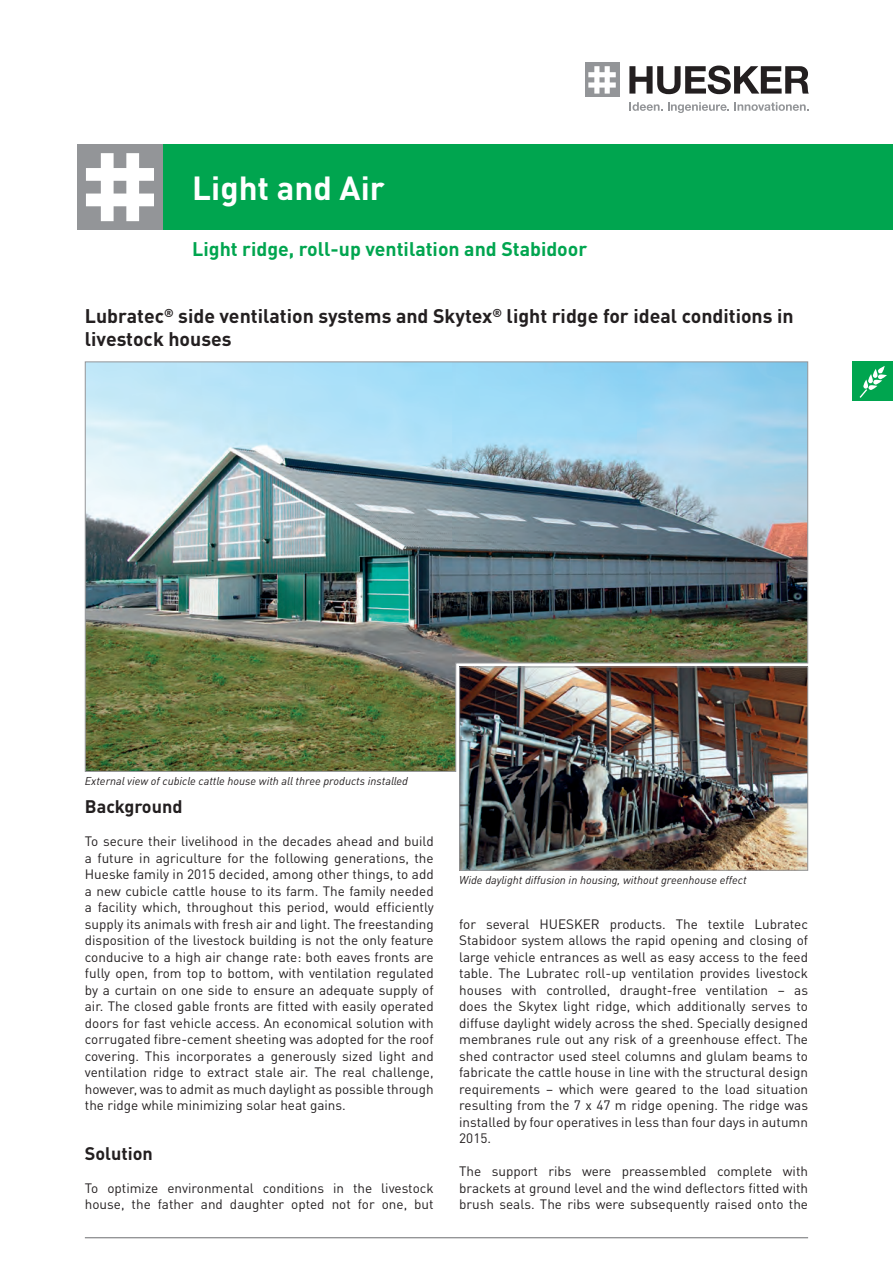
<style>
.page{position:relative;width:893px;height:1263px;background:#fff}
.page>*{position:absolute;margin:0;border:0;box-sizing:border-box;transform-origin:0 0}
.t1{font:700 33px "DINOT";color:#fff}
.t2{font:700 19.5px/22.5px "DINOT";color:#231f20}
.t3{font:700 19.5px "DINOT";color:#00a54f}
.t4{font:700 18px "DINOT";color:#231f20}
.t5{font:13.5px/16.5px "DINOT";color:#231f20;text-align:justify}
.t6{font:italic 11.25px "DINOT";color:#231f20}
</style>
<div class="page">
<div style="left:162px;top:145px;width:730px;height:85px;background:#00a54f"></div>
<div style="left:77px;top:145px;width:85px;height:85px;background:#939598"></div>
<svg style="left:86px;top:153px;width:68px;height:68px"></svg>
<hr style="left:85px;top:1237px;width:723px;height:1px;background:#6c6d70">
<img style="left:461px;top:772px;width:345px;height:97px">
<div style="left:585px;top:63px;width:34px;height:34px;background:#939598"></div>
<svg style="left:588px;top:66px;width:27px;height:28px"></svg>
<svg style="left:629px;top:102px;width:179px;height:11px"></svg>
<svg style="left:629px;top:66px;width:179px;height:28px"></svg>
<img style="left:84px;top:361px;width:724px;height:411px">
<div style="left:852px;top:362px;width:40px;height:39px;background:#00a54f"></div>
<svg style="left:859px;top:366px;width:27px;height:32px"></svg>
<h1 class="t1" style="left:192px;top:167px;width:194px">Light and Air</h1>
<h2 class="t3" style="left:192px;top:236px;width:396px">Light ridge, roll-up ventilation and Stabidoor</h2>
<h2 class="t2" style="left:85px;top:305px;width:710px">Lubratec<sup>®</sup> side ventilation systems and Skytex<sup>®</sup> light ridge for ideal conditions in livestock houses</h2>
<p class="t6" style="left:85px;top:774px;width:325px">External view of cubicle cattle house with all three products installed</p>
<h3 class="t4" style="left:85px;top:795px;width:99px">Background</h3>
<p class="t5" style="left:85px;top:833px;width:350px">To secure their livelihood in the decades ahead and build a future in agriculture for the following generations, the Hueske family in 2015 decided, among other things, to add a new cubicle cattle house to its farm. The family needed a facility which, throughout this period, would efficiently supply its animals with fresh air and light. The freestanding disposition of the livestock building is not the only feature conducive to a high air change rate: both eaves fronts are fully open, from top to bottom, with ventilation regulated by a curtain on one side to ensure an adequate supply of air. The closed gable fronts are fitted with easily operated doors for fast vehicle access. An economical solution with corrugated fibre-cement sheeting was adopted for the roof covering. This incorporates a generously sized light and ventilation ridge to extract stale air. The real challenge, however, was to admit as much daylight as possible through the ridge while minimizing solar heat gains.</p>
<h3 class="t4" style="left:85px;top:1141px;width:69px">Solution</h3>
<p class="t5" style="left:85px;top:1179px;width:350px">To optimize environmental conditions in the livestock house, the father and daughter opted not for one, but</p>
<p class="t6" style="left:459px;top:872px;width:289px">Wide daylight diffusion in housing, without greenhouse effect</p>
<p class="t5" style="left:459px;top:915px;width:350px">for several HUESKER products. The textile Lubratec Stabidoor system allows the rapid opening and closing of large vehicle entrances as well as easy access to the feed table. The Lubratec roll-up ventilation provides livestock houses with controlled, draught-free ventilation – as does the Skytex light ridge, which additionally serves to diffuse daylight widely across the shed. Specially designed membranes rule out any risk of a greenhouse effect. The shed contractor used steel columns and glulam beams to fabricate the cattle house in line with the structural design requirements – which were geared to the load situation resulting from the 7 x 47 m ridge opening. The ridge was installed by four operatives in less than four days in autumn 2015.</p>
<p class="t5" style="left:459px;top:1163px;width:350px">The support ribs were preassembled complete with brackets at ground level and the wind deflectors fitted with brush seals. The ribs were subsequently raised onto the</p>
</div>
